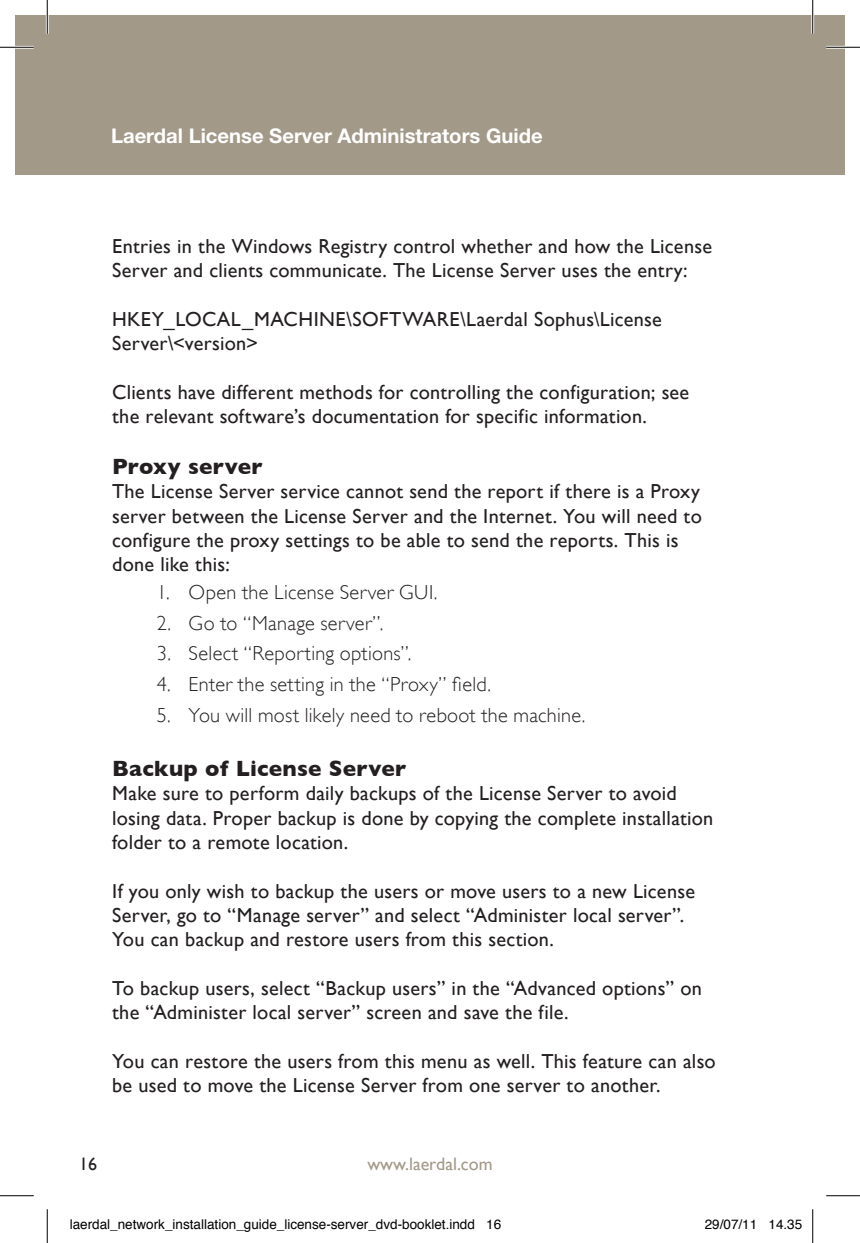
<style>
.page{position:relative;width:860px;height:1243px;background:#fff}
.page>*{position:absolute;margin:0;border:0;box-sizing:border-box;transform-origin:0 0}
.t1{font:700 22.5px "Gill Sans";letter-spacing:.01em;color:#231f20}
.t2{font:20.25px/24.3px "Gill Sans";letter-spacing:.01em;color:#231f20}
.t3{font:300 20.25px "Gill Sans";letter-spacing:.015em;color:#231f20}
.t4{font:700 20.25px "Helvetica Neue LT Std";color:#fff}
.t5{font:18px "Gill Sans";color:#a29988}
.t6{font:18px "Gill Sans";color:#231f20}
.t7{font:13.5px "Helvetica";color:#000}
</style>
<div class="page">
<div style="left:15px;top:15px;width:798px;height:160px;background:#a29988"></div>
<div style="left:813px;top:15px;width:31px;height:160px;background:#a29988"></div>
<hr style="left:0;top:46px;width:34px;height:3px;background:#fff">
<hr style="left:826px;top:46px;width:34px;height:3px;background:#fff">
<hr style="left:46px;top:0;width:3px;height:34px;background:#fff">
<hr style="left:811px;top:0;width:3px;height:34px;background:#fff">
<hr style="left:0;top:47px;width:34px;height:1px;background:#000">
<hr style="left:826px;top:47px;width:34px;height:1px;background:#000">
<hr style="left:0;top:1195px;width:34px;height:1px;background:#000">
<hr style="left:826px;top:1195px;width:34px;height:1px;background:#000">
<hr style="left:47px;top:0;width:1px;height:34px;background:#000">
<hr style="left:47px;top:1209px;width:1px;height:34px;background:#000">
<hr style="left:812px;top:0;width:1px;height:34px;background:#000">
<hr style="left:812px;top:1209px;width:1px;height:34px;background:#000">
<p class="t4" style="left:111px;top:123px;width:433px">Laerdal License Server Administrators Guide</p>
<p class="t2" style="left:112px;top:233px;width:601px">Entries in the Windows Registry control whether and how the License<br>Server and clients communicate. The License Server uses the entry:</p>
<p class="t2" style="left:112px;top:306px;width:551px">HKEY_LOCAL_MACHINE\SO FTWARE\Laerdal Sophus\License<br>Server\&lt;version&gt;</p>
<p class="t2" style="left:112px;top:379px;width:579px">Clients have different methods for controlling the configuration; see the relevant software’s documentation for specific information.</p>
<p class="t1" style="left:112px;top:453px;width:152px">Proxy server</p>
<p class="t2" style="left:112px;top:479px;width:591px">The License Server service cannot send the report if there is a Proxy server between the License Server and the Internet. You will need to configure the proxy settings to be able to send the reports. This is done like this:</p>
<p class="t3" style="left:157px;top:580px;width:282px">1. Open the License Server GUI.</p>
<p class="t3" style="left:157px;top:611px;width:228px">2. Go to “Manage server”.</p>
<p class="t3" style="left:157px;top:642px;width:256px">3. Select “Reporting options”.</p>
<p class="t3" style="left:157px;top:672px;width:336px">4. Enter the setting in the “Proxy” field.</p>
<p class="t3" style="left:157px;top:703px;width:430px">5. You will most likely need to reboot the machine.</p>
<p class="t1" style="left:112px;top:755px;width:296px">Backup of License Server</p>
<p class="t2" style="left:112px;top:781px;width:603px">Make sure to perform daily backups of the License Server to avoid losing data. Proper backup is done by copying the complete installation folder to a remote location.</p>
<p class="t2" style="left:112px;top:878px;width:584px">If you only wish to backup the users or move users to a new License<br>Server, go to “Manage server” and select “Administer local server”.<br>You can backup and restore users from this section.</p>
<p class="t2" style="left:112px;top:975px;width:591px">To backup users, select “Backup users” in the “Advanced options” on the “Administer local server” screen and save the file.</p>
<p class="t2" style="left:112px;top:1048px;width:605px">You can restore the users from this menu as well. This feature can also be used to move the License Server from one server to another.</p>
<p class="t6" style="left:79px;top:1153px;width:19px">16</p>
<p class="t5" style="left:367px;top:1153px;width:127px">www.laerdal.com</p>
<p class="t7" style="left:70px;top:1214px;width:433px">laerdal_network_installation_guide_license-server_dvd-booklet.indd 16</p>
<p class="t7" style="left:705px;top:1214px;width:99px">29/07/11 14.35</p>
</div>
